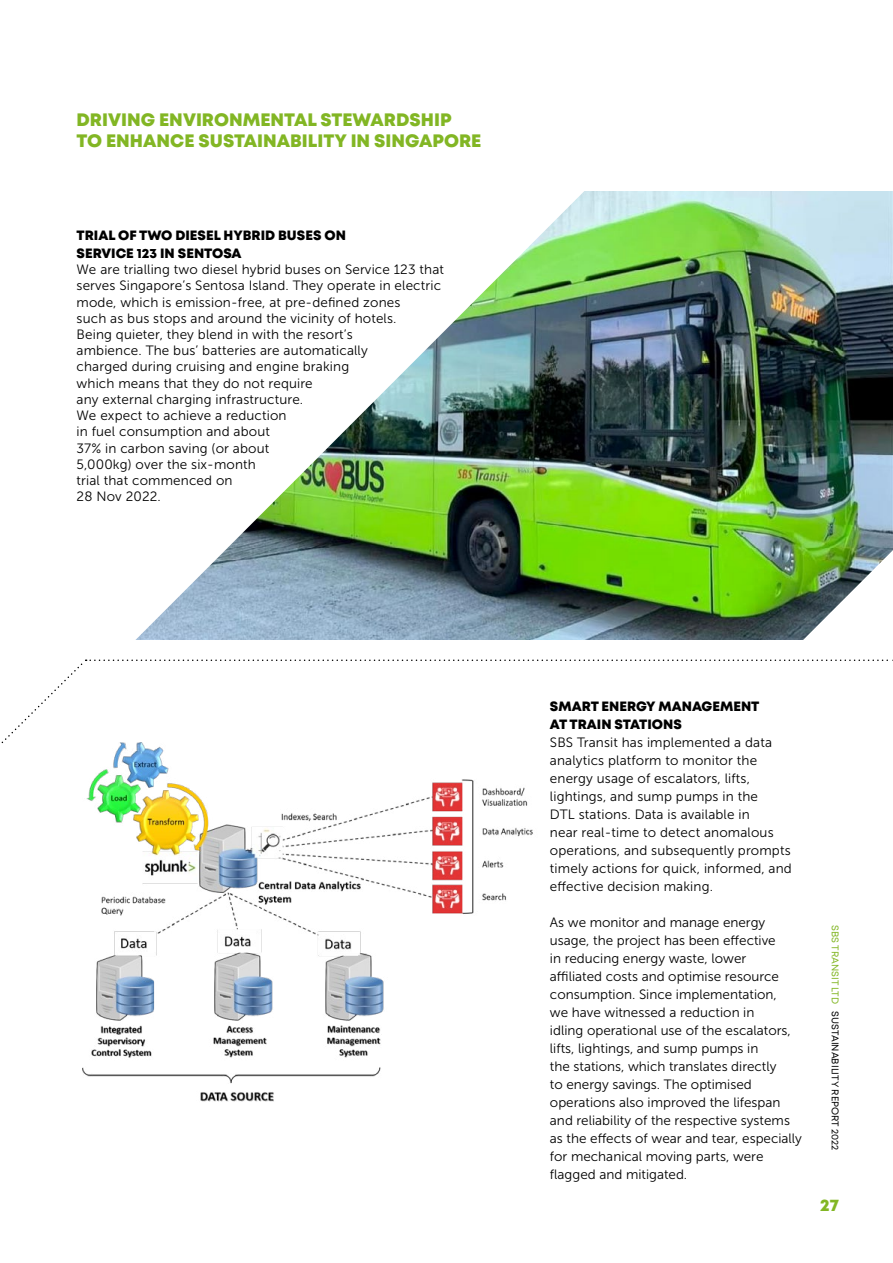
<style>
.page{position:relative;width:893px;height:1263px;background:#fff}
.page>*{position:absolute;margin:0;border:0;box-sizing:border-box;transform-origin:0 0}
.t1{font:800 18px/21.6px "Mont";color:#82b624}
.t2{font:800 16.95px "Mont";color:#82b624}
.t3{font:13.5px/18px "Museo Sans 300";letter-spacing:.01em;color:#000}
.t4{font:800 13.5px/18px "Mont";color:#000}
.t5{font:9.75px "Mont";color:#000}
.s1{color:#82b624}
</style>
<div class="page">
<img style="left:728px;top:191px;width:165px;height:359px">
<img style="left:728px;top:550px;width:165px;height:90px">
<img style="left:135px;top:191px;width:593px;height:449px">
<img style="left:82px;top:742px;width:451px;height:360px">
<h1 class="t1" style="left:77px;top:109px;width:406px">DRIVING ENVIRONMENTAL STEWARDSHIP<br>TO ENHANCE SUSTAINABILITY IN SINGAPORE</h1>
<p class="t4" style="left:77px;top:227px;width:271px">TRIAL OF TWO DIESEL HYBRID BUSES ON<br>SERVICE 123 IN SENTOSA</p>
<p class="t3" style="left:77px;top:262px;width:369px;line-height:16.2px">We are trialling two diesel hybrid buses on Service 123 that serves Singapore’s Sentosa Island. They operate in electric mode, which is emission-free, at pre-defined zones<br>such as bus stops and around the vicinity of hotels.<br>Being quieter, they blend in with the resort’s<br>ambience. The bus’ batteries are automatically<br>charged during cruising and engine braking<br>which means that they do not require<br>any external charging infrastructure.<br>We expect to achieve a reduction<br>in fuel consumption and about<br>37% in carbon saving (or about<br>5,000kg) over the six-month<br>trial that commenced on<br>28 Nov 2022.</p>
<p class="t4" style="left:550px;top:698px;width:211px">SMART ENERGY MANAGEMENT<br>AT TRAIN STATIONS</p>
<p class="t3" style="left:550px;top:734px;width:243px">SBS Transit has implemented a data analytics platform to monitor the energy usage of escalators, lifts, lightings, and sump pumps in the<br>DTL stations. Data is available in<br>near real-time to detect anomalous operations, and subsequently prompts timely actions for quick, informed, and effective decision making.</p>
<p class="t3" style="left:550px;top:914px;width:254px">As we monitor and manage energy usage, the project has been effective<br>in reducing energy waste, lower<br>affiliated costs and optimise resource consumption. Since implementation,<br>we have witnessed a reduction in<br>idling operational use of the escalators, lifts, lightings, and sump pumps in<br>the stations, which translates directly<br>to energy savings. The optimised operations also improved the lifespan and reliability of the respective systems as the effects of wear and tear, especially for mechanical moving parts, were flagged and mitigated.</p>
<p class="t5" style="left:841px;top:925px;width:227px;rotate:90deg"><span class="s1">SBS TRANSIT LTD</span> SUSTAINABILITY REPORT 2022</p>
<p class="t2" style="left:820px;top:1194px;width:20px">27</p>
</div>
